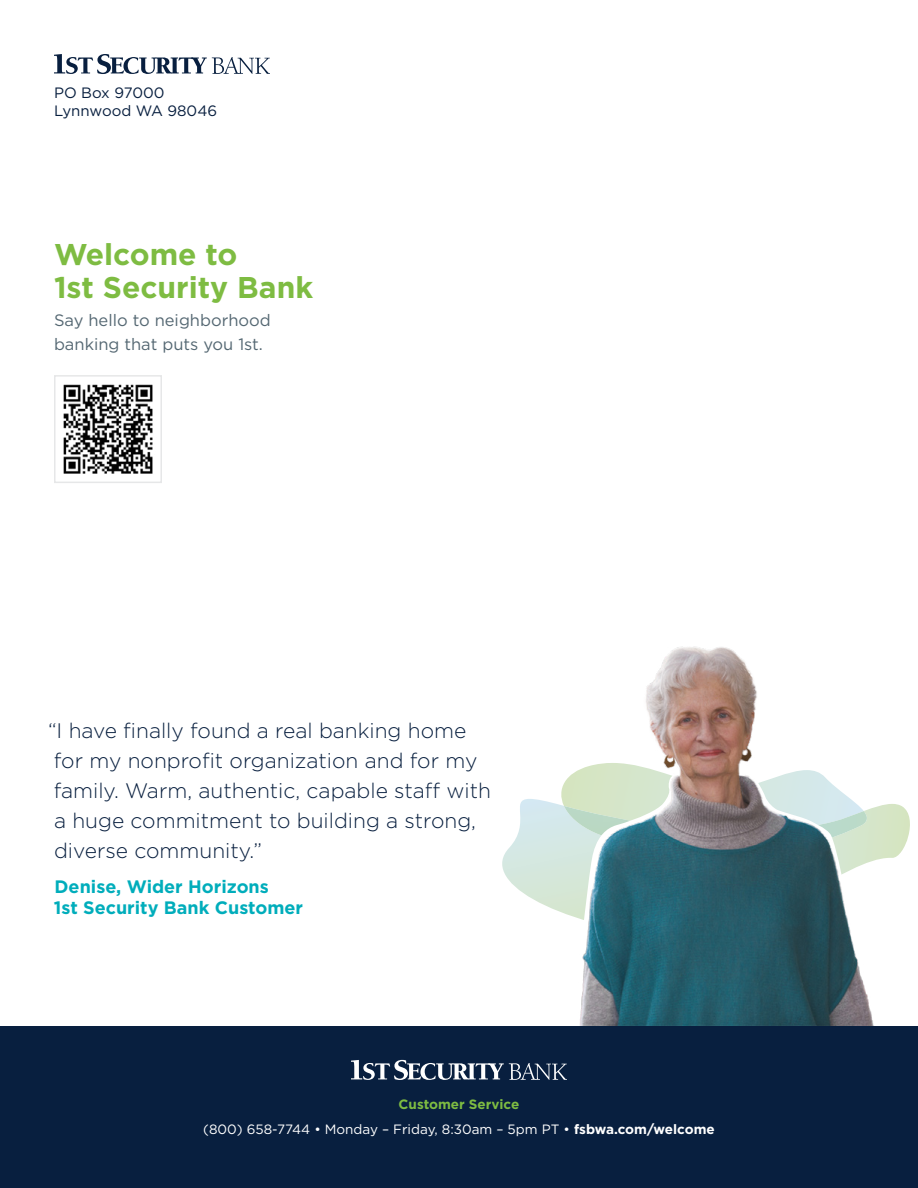
<style>
.page{position:relative;width:918px;height:1188px;background:#fff}
.page>*{position:absolute;margin:0;border:0;box-sizing:border-box;transform-origin:0 0}
.t1{font:700 30px/33px "Gotham";color:#7ebc42}
.t2{font:300 21px/30px "Gotham";color:#081f3f}
.t3{font:700 18px/21.6px "Gotham";color:#00adbb}
.t4{font:16.5px/24px "Gotham";color:#546772}
.t5{font:15px/18px "Gotham";color:#081f3f}
.t6{font:13.5px/24.8px "Gotham";color:#fff;text-align:center}
.s1{font-weight:700;color:#7ebc42}
.s2{font-weight:700}
</style>
<div class="page">
<svg style="left:502px;top:799px;width:47px;height:108px"></svg>
<img style="left:549px;top:646px;width:361px;height:380px">
<svg style="left:54px;top:54px;width:216px;height:20px"></svg>
<img style="left:63px;top:384px;width:90px;height:90px">
<div style="left:54px;top:375px;width:108px;height:108px;border:2px solid #e6e7e8"></div>
<div style="left:0;top:1026px;width:918px;height:162px;background:#081f3f"></div>
<svg style="left:351px;top:1060px;width:216px;height:20px"></svg>
<p class="t5" style="left:54px;top:83px;width:165px">PO Box 97000<br>Lynnwood WA 98046</p>
<h1 class="t1" style="left:54px;top:237px;width:261px">Welcome to<br>1st Security Bank</h1>
<p class="t4" style="left:54px;top:308px;width:218px">Say hello to neighborhood banking that puts you 1st.</p>
<p class="t2" style="left:48px;top:715px;width:445px">“I have finally found a real banking home for my nonprofit organization and for my family. Warm, authentic, capable staff with a huge commitment to building a strong, diverse community.”</p>
<p class="t3" style="left:54px;top:875px;width:251px">Denise, Wider Horizons<br>1st Security Bank Customer</p>
<p class="t6" style="left:203px;top:1092px;width:513px"><span class="s1">Customer Service<br></span>(800) 658-7744 • Monday – Friday, 8:30am – 5pm PT • <span class="s2">fsbwa.com/welcome</span></p>
</div>
